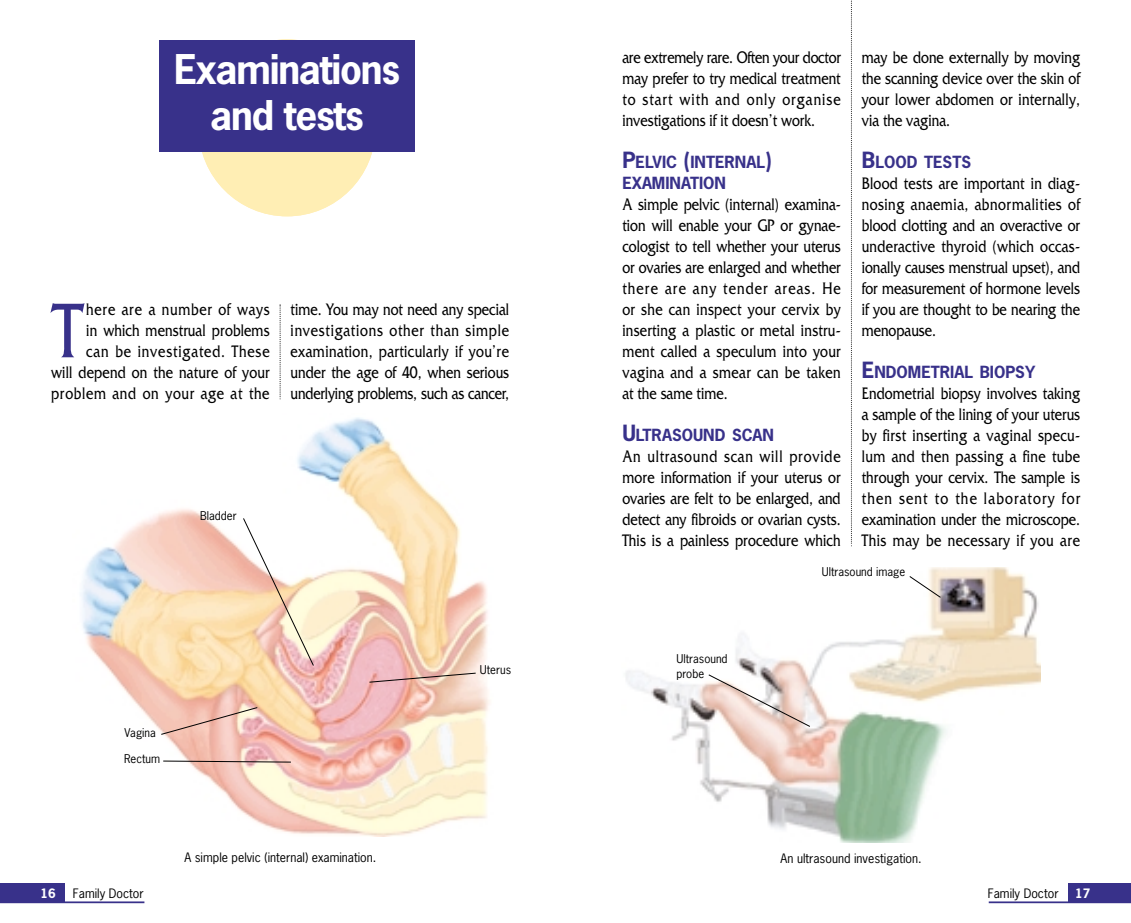
<style>
.page{position:relative;width:1131px;height:923px;background:#fff}
.page>*{position:absolute;margin:0;border:0;box-sizing:border-box;transform-origin:0 0}
.t1{font:81.38px "Friz Quadrata";color:#38318a;scale:.8 1}
.t2{font:700 38.5px/46.2px "News Gothic";letter-spacing:-.03em;color:#fff}
.t3{font:17.5px/21px "Friz Quadrata";letter-spacing:.01em;color:#000;text-align:justify;scale:.8 1}
.t4{font:17.5px/21px "Friz Quadrata";letter-spacing:.045em;color:#000;text-align:right;scale:.8 1}
.t5{font:700 15.75px/21px "News Gothic";color:#38318a}
.t6{font:12.25px "News Gothic";color:#000}
.t7{font:700 12.25px "News Gothic";color:#fff}
.t8{font:11.38px/14.9px "News Gothic";color:#000}
.s1{font-size:21px}
</style>
<div class="page">
<div style="left:1068px;top:883px;width:62px;height:19px;background:#38318a"></div>
<hr style="left:988px;top:901px;width:142px;height:1px;background:#38318a">
<div style="left:0;top:883px;width:65px;height:19px;background:#38318a"></div>
<hr style="left:0;top:901px;width:144px;height:1px;background:#38318a">
<svg style="left:851px;top:0;width:1px;height:546px"></svg>
<img style="left:697px;top:567px;width:343px;height:275px">
<svg style="left:280px;top:304px;width:1px;height:95px"></svg>
<div style="left:199px;top:39px;width:176px;height:177px;background:#ffeeb4;border-radius:50%"></div>
<div style="left:159px;top:40px;width:256px;height:111px;background:#38318a"></div>
<img style="left:81px;top:417px;width:407px;height:419px">
<svg style="left:243px;top:517px;width:233px;height:58px"></svg>
<svg style="left:161px;top:575px;width:780px;height:187px"></svg>
<h2 class="t2" style="left:198px;top:49px;width:177px">Questions &amp; answers</h2>
<h2 class="t2" style="left:174px;top:49px;width:228px;text-align:center">Examinations and tests</h2>
<h1 class="t1" style="left:53px;top:302px;width:39px">T</h1>
<p class="t4" style="left:51px;top:300px;width:275px">here are a number of ways<br>in which menstrual problems<br>can be investigated. These<br>will depend on the nature of your problem and on your age at the</p>
<p class="t3" style="left:290px;top:300px;width:275px">time. You may not need any special investigations other than simple examination, particularly if you’re under the age of 40, when serious underlying problems, such as cancer,</p>
<p class="t8" style="left:200px;top:509px;width:38px">Bladder</p>
<p class="t8" style="left:125px;top:726px;width:33px">Vagina</p>
<p class="t8" style="left:124px;top:752px;width:38px">Rectum</p>
<p class="t6" style="left:184px;top:851px;width:193px">A simple pelvic (internal) examination.</p>
<p class="t8" style="left:480px;top:663px;width:33px">Uterus</p>
<p class="t3" style="left:622px;top:48px;width:274px">are extremely rare. Often your doctor may prefer to try medical treatment to start with and only organise investigations if it doesn’t work.</p>
<p class="t5" style="left:622px;top:153px;width:151px"><span class="s1">P</span>ELVIC <span class="s1">(</span>INTERNAL<span class="s1">)<br></span>EXAMINATION</p>
<p class="t3" style="left:622px;top:195px;width:274px">A simple pelvic (internal) examina&shy;tion will enable your GP or gynae&shy;cologist to tell whether your uterus or ovaries are enlarged and whether there are any tender areas. He or she can inspect your cervix by inserting a plastic or metal instru&shy;ment called a speculum into your vagina and a smear can be taken at the same time.</p>
<p class="t5" style="left:622px;top:426px;width:153px"><span class="s1">U</span>LTRASOUND SCAN</p>
<p class="t3" style="left:622px;top:447px;width:274px">An ultrasound scan will provide more information if your uterus or ovaries are felt to be enlarged, and detect any fibroids or ovarian cysts.<br>This is a painless procedure which</p>
<p class="t3" style="left:861px;top:48px;width:274px">may be done externally by moving the scanning device over the skin of your lower abdomen or internally, via the vagina.</p>
<p class="t5" style="left:861px;top:153px;width:111px"><span class="s1">B</span>LOOD TESTS</p>
<p class="t3" style="left:861px;top:174px;width:274px">Blood tests are important in diag&shy;nosing anaemia, abnormalities of blood clotting and an overactive or underactive thyroid (which occas&shy;ionally causes menstrual upset), and for measurement of hormone levels if you are thought to be nearing the menopause.</p>
<p class="t5" style="left:861px;top:363px;width:175px"><span class="s1">E</span>NDOMETRIAL BIOPSY</p>
<p class="t3" style="left:861px;top:384px;width:274px">Endometrial biopsy involves taking a sample of the lining of your uterus by first inserting a vaginal specu&shy;lum and then passing a fine tube through your cervix. The sample is then sent to the laboratory for examination under the microscope.<br>This may be necessary if you are</p>
<p class="t8" style="left:676px;top:651px;width:53px">Ultrasound probe</p>
<p class="t8" style="left:821px;top:565px;width:85px">Ultrasound image</p>
<p class="t6" style="left:780px;top:853px;width:142px">An ultrasound investigation.</p>
<p class="t7" style="left:40px;top:887px;width:17px">16</p>
<p class="t6" style="left:73px;top:887px;width:72px">Family Doctor</p>
<p class="t6" style="left:987px;top:887px;width:72px">Family Doctor</p>
<p class="t7" style="left:1075px;top:887px;width:17px">17</p>
</div>
